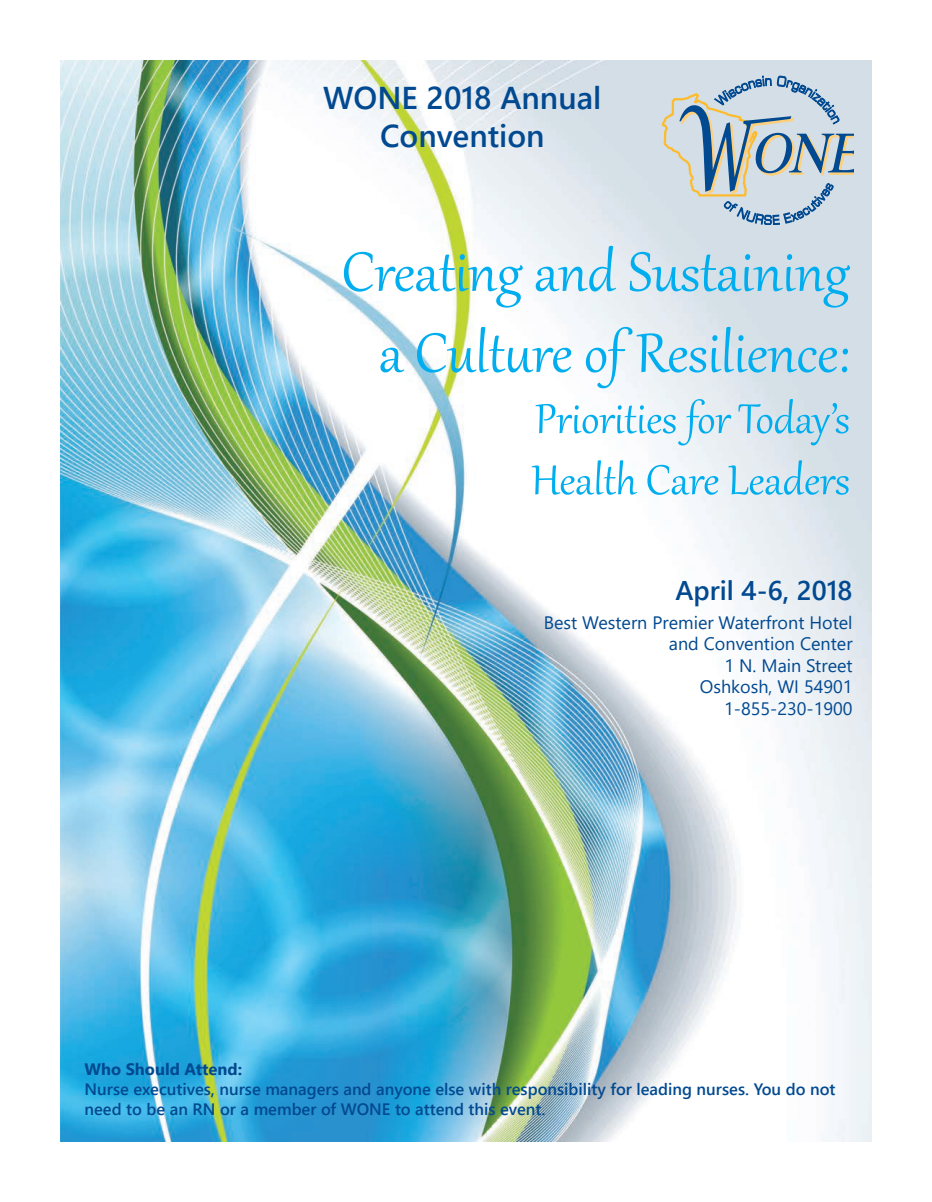
<style>
.page{position:relative;width:932px;height:1202px;background:#fff}
.page>*{position:absolute;margin:0;border:0;box-sizing:border-box;transform-origin:0 0}
.t1{font:67.5px/81px "Gabriola";color:#00aeef;text-align:center}
.t2{font:51px/61.2px "Gabriola";color:#00aeef}
.t3{font:600 31.5px/37.8px "Segoe UI";color:#014990;text-align:center}
.t4{font:600 27px "Segoe UI";color:#014990}
.t5{font:18px "Segoe UI";color:#014990}
.t6{font:600 16.5px/19.8px "Segoe UI";color:#014990}
.t7{font:700 16.5px "Segoe UI";color:#014990}
</style>
<div class="page">
<img style="left:61px;top:61px;width:810px;height:1080px">
<svg style="left:661px;top:76px;width:192px;height:149px;background:#b7c6cf"></svg>
<p class="t3" style="left:323px;top:77px;width:280px">WONE 2018 Annual<br>Convention</p>
<p class="t1" style="left:342px;top:227px;width:509px">Creating and Sustaining a Culture of Resilience:</p>
<p class="t2" style="left:531px;top:384px;width:320px">Priorities for Today’s<br>Health Care Leaders</p>
<p class="t4" style="left:675px;top:565px;width:179px">April 4-6, 2018</p>
<p class="t5" style="left:544px;top:605px;width:310px">Best Western Premier Waterfront Hotel</p>
<p class="t5" style="left:669px;top:627px;width:185px">and Convention Center</p>
<p class="t5" style="left:724px;top:648px;width:130px">1 N. Main Street</p>
<p class="t5" style="left:700px;top:670px;width:154px">Oshkosh, WI 54901</p>
<p class="t5" style="left:724px;top:691px;width:130px">1-855-230-1900</p>
<p class="t7" style="left:85px;top:1054px;width:159px">Who Should Attend:</p>
<p class="t6" style="left:85px;top:1078px;width:752px">Nurse executives, nurse managers and anyone else with responsibility for leading nurses. You do not need to be an RN or a member of WONE to attend this event.</p>
</div>
